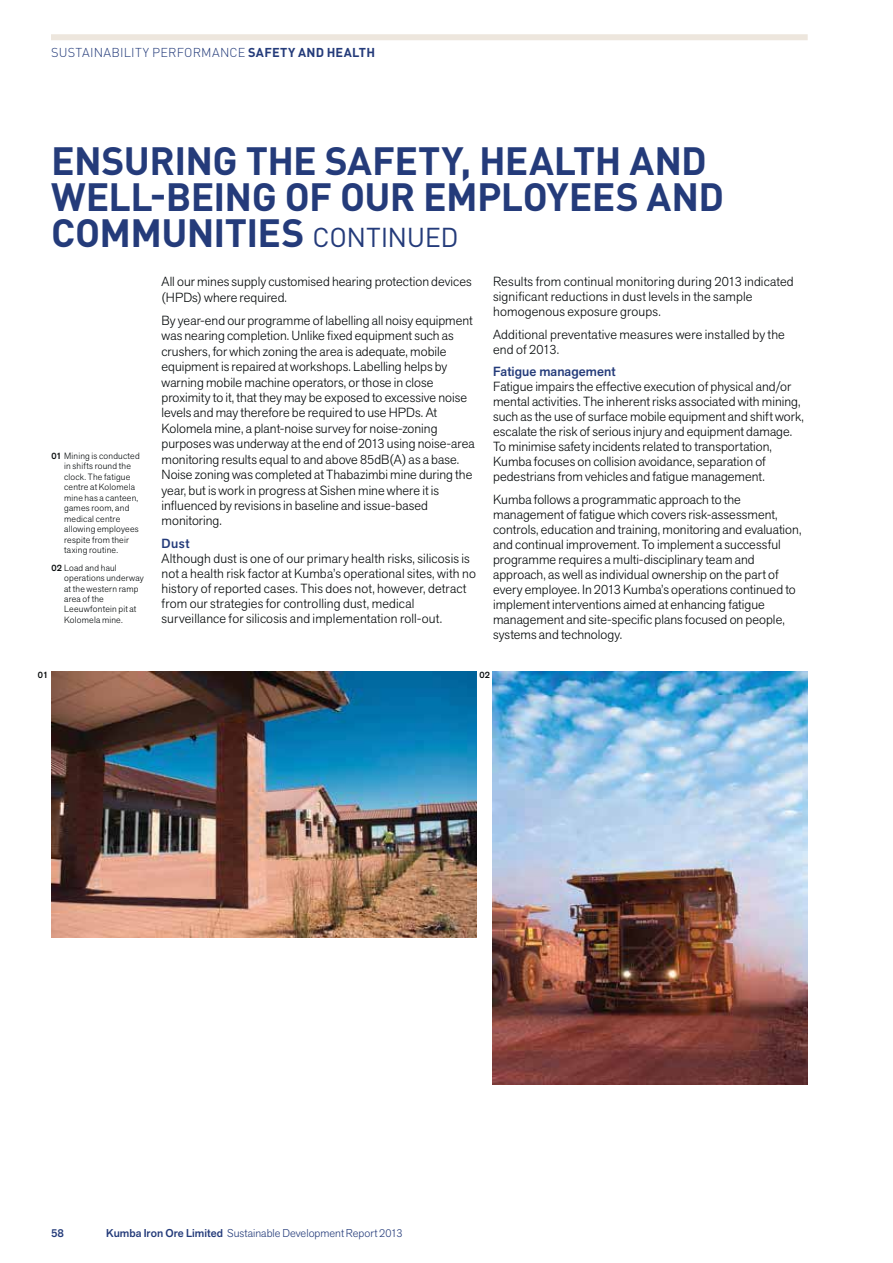
<style>
.page{position:relative;width:893px;height:1263px;background:#fff}
.page>*{position:absolute;margin:0;border:0;box-sizing:border-box;transform-origin:0 0}
.t1{font:700 39px/36px "DINOT";letter-spacing:-.015em;color:#243b7a}
.t2{font:300 13.05px/15px "Akzid Grtsk Next";color:#040809}
.t3{font:500 13.05px "Akzid Grtsk Next";letter-spacing:.005em;color:#243b7a}
.t4{font:300 12.75px "DINOT";letter-spacing:.015em;color:#243b7a}
.t5{font:300 11.25px "Akzid Grtsk Next";color:#243b7a}
.t6{font:500 11.25px "Akzid Grtsk Next";color:#243b7a}
.t7{font:300 9px/10.5px "Akzid Grtsk Next";letter-spacing:.025em;color:#040809}
.t8{font:500 9px "Akzid Grtsk Next";color:#040809}
.s1{font-weight:700}
.s2{font-weight:400;font-size:27px}
.s3{font-weight:500}
</style>
<div class="page">
<img style="left:52px;top:671px;width:425px;height:266px">
<img style="left:493px;top:671px;width:314px;height:413px">
<div style="left:51px;top:34px;width:757px;height:6px;background:#ede6dd"></div>
<p class="t4" style="left:51px;top:48px;width:326px">SUSTAINABILITY PERFORMANCE <span class="s1">SAFETY AND HEALTH</span></p>
<h1 class="t1" style="left:51px;top:147px;width:674px">ENSURING THE SAFETY, HEALTH AND<br>WELL-BEING OF OUR EMPLOYEES AND<br>COMMUNITIES <span class="s2">CONTINUED</span></h1>
<p class="t2" style="left:162px;top:275px;width:312px;line-height:15.5px">All our mines supply customised hearing protection devices (HPDs) where required.</p>
<p class="t2" style="left:162px;top:314px;width:315px;line-height:15.5px">By year-end our programme of labelling all noisy equipment was nearing completion. Unlike fixed equipment such as crushers, for which zoning the area is adequate, mobile equipment is repaired at workshops. Labelling helps by warning mobile machine operators, or those in close proximity to it, that they may be exposed to excessive noise levels and may therefore be required to use HPDs. At Kolomela mine, a plant-noise survey for noise-zoning purposes was underway at the end of 2013 using noise-area monitoring results equal to and above 85dB(A) as a base.<br>Noise zoning was completed at Thabazimbi mine during the year, but is work in progress at Sishen mine where it is influenced by revisions in baseline and issue-based monitoring.</p>
<p class="t3" style="left:162px;top:539px;width:29px">Dust</p>
<p class="t2" style="left:162px;top:552px;width:316px">Although dust is one of our primary health risks, silicosis is not a health risk factor at Kumba’s operational sites, with no history of reported cases. This does not, however, detract from our strategies for controlling dust, medical surveillance for silicosis and implementation roll-out.</p>
<p class="t2" style="left:493px;top:275px;width:302px">Results from continual monitoring during 2013 indicated significant reductions in dust levels in the sample homogenous exposure groups.</p>
<p class="t2" style="left:493px;top:328px;width:293px">Additional preventative measures were installed by the end of 2013.</p>
<p class="t3" style="left:493px;top:367px;width:124px">Fatigue management</p>
<p class="t2" style="left:493px;top:380px;width:312px">Fatigue impairs the effective execution of physical and/or mental activities. The inherent risks associated with mining, such as the use of surface mobile equipment and shift work, escalate the risk of serious injury and equipment damage.<br>To minimise safety incidents related to transportation, Kumba focuses on collision avoidance, separation of pedestrians from vehicles and fatigue management.</p>
<p class="t2" style="left:493px;top:493px;width:310px">Kumba follows a programmatic approach to the management of fatigue which covers risk-assessment, controls, education and training, monitoring and evaluation, and continual improvement. To implement a successful programme requires a multi-disciplinary team and approach, as well as individual ownership on the part of every employee. In 2013 Kumba’s operations continued to implement interventions aimed at enhancing fatigue management and site-specific plans focused on people, systems and technology.</p>
<p class="t7" style="left:64px;top:451px;width:77px;text-indent:-13px"><span class="s3">01</span> Mining is conducted in shifts round the clock. The fatigue centre at Kolomela mine has a canteen, games room, and medical centre allowing employees respite from their taxing routine.</p>
<p class="t7" style="left:64px;top:563px;width:81px;text-indent:-13px"><span class="s3">02</span> Load and haul operations underway at the western ramp area of the<br>Leeuwfontein pit at<br>Kolomela mine.</p>
<p class="t8" style="left:38px;top:672px;width:12px">01</p>
<p class="t8" style="left:479px;top:672px;width:12px">02</p>
<p class="t6" style="left:51px;top:1229px;width:14px">58</p>
<p class="t5" style="left:106px;top:1229px;width:298px"><span class="s3">Kumba Iron Ore Limited</span> Sustainable Development Report 2013</p>
</div>
